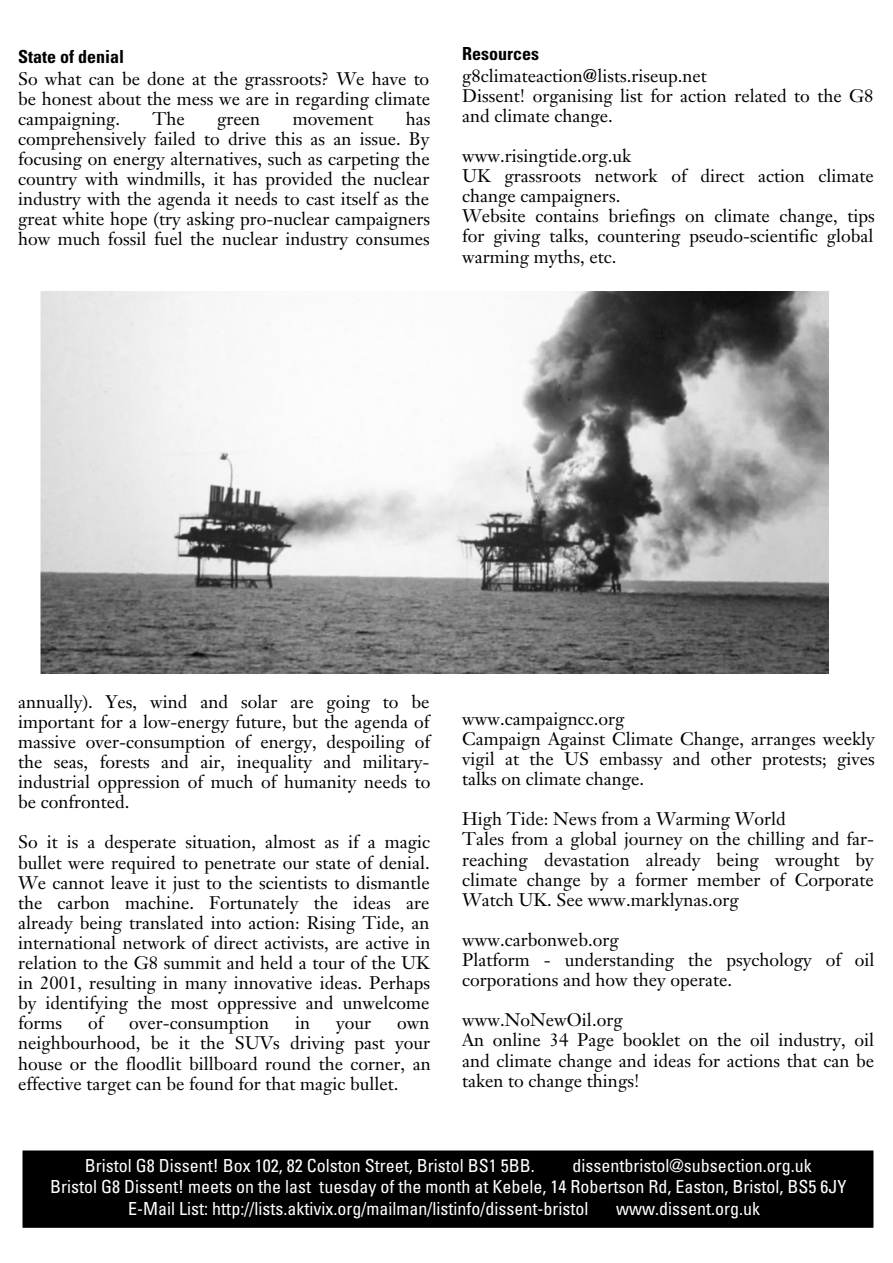
<style>
.page{position:relative;width:893px;height:1263px;background:#fff}
.page>*{position:absolute;margin:0;border:0;box-sizing:border-box;transform-origin:0 0}
.t1{font:18px/20.1px "Janson Text";color:#000}
.t2{font:18px/20.1px "Janson Text";letter-spacing:.02em;color:#000}
.t3{font:condensed 18px "Univers";color:#fff}
.t4{font:18px/20.1px "Janson Text";letter-spacing:-.035em;color:#000}
.t5{font:700 condensed 18px "Univers";color:#000}
</style>
<div class="page">
<div style="left:22px;top:1150px;width:851px;height:78px;background:#000"></div>
<img style="left:40px;top:291px;width:788px;height:383px">
<p class="t5" style="left:18px;top:46px;width:115px">State ofde nial</p>
<p class="t1" style="left:18px;top:68px;width:413px;text-align:justify">So w h at can be done at th e grassroots?W e h ave to be h onestaboutth e m ess w e are in regarding clim ate cam paigning.</p>
<p class="t2" style="left:18px;top:108px;width:413px;text-indent:388px">h as com preh e nsive ly faile d to drive th is as an issue. By focusing on e nergy alternatives, such as carpe ting th e country w ith w indm ills, it h as provide d th e nucle ar industry w ith th e age nda itnee ds to castitse lfas th e gre atw h ite h ope (try ask ing pro-nucle ar cam paigners h ow m uch fossilfue lth e nucle ar industry consum es</p>
<p class="t1" style="left:152px;top:108px;width:31px">Th e</p>
<p class="t1" style="left:217px;top:108px;width:44px">green</p>
<p class="t1" style="left:293px;top:108px;width:86px">m ovem ent</p>
<p class="t5" style="left:462px;top:43px;width:75px">Re s ource s</p>
<p class="t1" style="left:462px;top:65px;width:413px">g8clim ate action@lists.rise up.ne t<br>Disse nt! organising list for action re late d to th e G8 and clim ate ch ange .</p>
<p class="t1" style="left:462px;top:146px;width:422px">w w w .risingtide.org.uk<br>UK grassroots ne tw ork of dire ct action clim ate ch ange cam paigners.<br>W e bsite contains brie fings on clim ate ch ange, tips for giving talk s, countering pse udo-scie ntific global w arm ing m yth s,e tc.</p>
<p class="t2" style="left:18px;top:691px;width:417px">annually). Yes, w ind and solar are going to be im portant for a low -e nergy future, but th e age nda of m assive over-consum ption of e nergy, despoiling of th e se as, forests and air, ineq uality and m ilitary&shy;industrialoppression of m uch of h um anity nee ds to be confronte d.</p>
<p class="t2" style="left:18px;top:832px;width:418px">So it is a desperate situation, alm ost as if a m agic bulle t w ere req uire d to pe ne trate our state of de nial.<br>W e cannot le ave it just to th e scie ntists to dism antle th e carbon m ach ine. Fortunate ly th e ide as are alre ady being translate d into action: R ising Tide, an internationalne tw ork of dire ct activists, are active in relation to th e G8 sum m itand h eld a tour ofth e UK in 2001, resulting in m any innovative ide as. Perh aps by ide ntifying th e m ost oppressive and unw e lcom e form s</p>
<p class="t1" style="left:88px;top:1013px;width:182px">of over-consum ption</p>
<p class="t1" style="left:295px;top:1013px;width:16px">in</p>
<p class="t1" style="left:336px;top:1013px;width:36px">your</p>
<p class="t1" style="left:18px;top:1013px;width:414px;text-align:justify;text-indent:379px">ow n neigh bourh ood, be it th e SUVs driving past your h ouse or th e floodlit billboard round th e corner, an e ffe ctive targe tcan be found for th atm agic bulle t.</p>
<p class="t4" style="left:462px;top:708px;width:415px">w w w .cam paigncc.org<br>Cam paign Against Clim ate Ch ange, arranges w eek ly vigilat th e US e m bassy and oth er protests; gives talk s on clim ate ch ange .</p>
<p class="t1" style="left:462px;top:809px;width:412px">H igh Tide: New s from a W arm ing W orld<br>Tales from a globaljourne y on th e ch illing and far&shy;re ach ing de vastation alre ady being w rough t by clim ate ch ange by a form er m e m ber of Corporate W atch UK.See w w w .m ark lynas.org</p>
<p class="t1" style="left:462px;top:929px;width:424px">w w w .carbonw e b.org<br>Platform - understanding th e psych ology of oil corporations and h ow th e y operate.</p>
<p class="t1" style="left:462px;top:1010px;width:423px">w w w .NoNew O il.org<br>An online 34 Page book le t on th e oilindustry, oil and clim ate ch ange and ide as for actions th at can be tak e n to ch ange th ings!</p>
<p class="t3" style="left:85px;top:1154px;width:452px">Bris tolG8 Dis s e nt! Box 102,82 Cols ton Stre e t,Bris tolBS1 5BB.</p>
<p class="t3" style="left:572px;top:1154px;width:237px">dis s e ntbris tol@ s ubs e ction.org.uk</p>
<p class="t3" style="left:50px;top:1175px;width:797px">Bris tolG8 Dis s e nt! m e e ts on th e las t tue s day ofth e m onth atK e be le , 14 Robe rts on Rd, Eas ton,Bris tol,BS5 6JY</p>
<p class="t3" style="left:128px;top:1197px;width:629px">E-M ailLis t: h ttp://lis ts .ak tivix.org/m ailm an/lis tinfo/dis s e nt-bris tol w w w .dis s e nt.org.uk</p>
</div>
